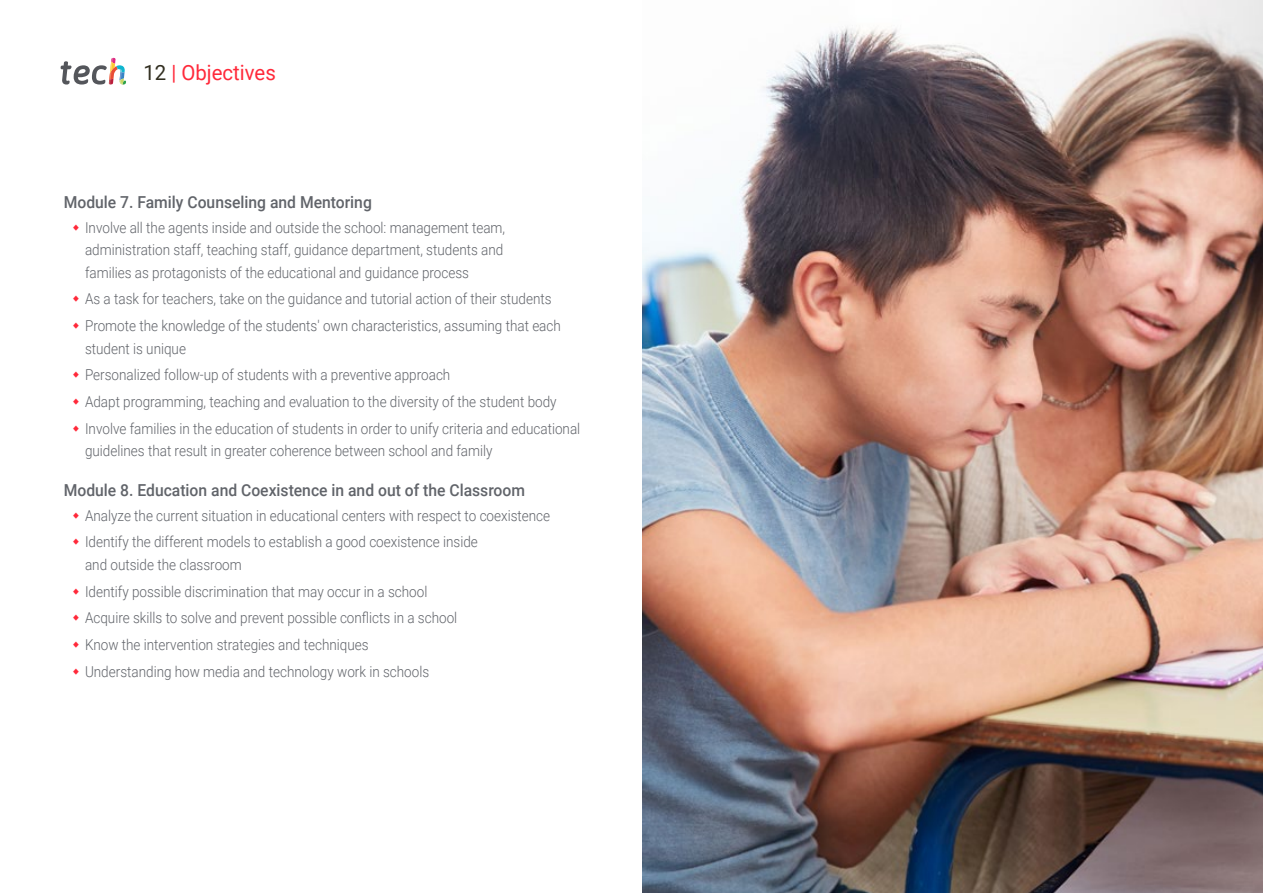
<style>
.page{position:relative;width:1263px;height:893px;background:#fff}
.page>*{position:absolute;margin:0;border:0;box-sizing:border-box;transform-origin:0 0}
.t1{font:21px "Roboto";color:#ff293a}
.t2{font:500 16.5px "Roboto";color:#61646a;scale:.95 1}
.t3{font:300 15px/26.7px "Roboto";color:#61646a;scale:.9 1}
.s1{color:#312e20}
</style>
<div class="page">
<img style="left:642px;top:0;width:621px;height:893px">
<svg style="left:61px;top:58px;width:65px;height:27px"></svg>
<h1 class="t1" style="left:144px;top:57px;width:134px"><span class="s1">12</span> | Objectives</h1>
<p class="t2" style="left:64px;top:191px;width:326px">Module 7. Family Counseling and Mentoring</p>
<p class="t3" style="left:85px;top:215px;width:468px;line-height:22.5px;text-align:justify">Involve all the agents inside and outside the school: management team, administration staff, teaching staff, guidance department, students and families as protagonists of the educational and guidance process</p>
<p class="t3" style="left:85px;top:285px;width:530px">As a task for teachers, take on the guidance and tutorial action of their students<br>Promote the knowledge of the students' own characteristics, assuming that each</p>
<p class="t3" style="left:85px;top:334px;width:552px">student is unique<br>Personalized follow-up of students with a preventive approach<br>Adapt programming, teaching and evaluation to the diversity of the student body Involve families in the education of students in order to unify criteria and educational</p>
<p class="t3" style="left:85px;top:437px;width:454px">guidelines that result in greater coherence between school and family</p>
<p class="t2" style="left:64px;top:478px;width:487px">Module 8. Education and Coexistence in and out of the Classroom</p>
<p class="t3" style="left:85px;top:501px;width:518px">Analyze the current situation in educational centers with respect to coexistence<br>Identify the different models to establish a good coexistence inside</p>
<p class="t3" style="left:85px;top:550px;width:415px">and outside the classroom<br>Identify possible discrimination that may occur in a school Acquire skills to solve and prevent possible conflicts in a school Know the intervention strategies and techniques Understanding how media and technology work in schools</p>
</div>
